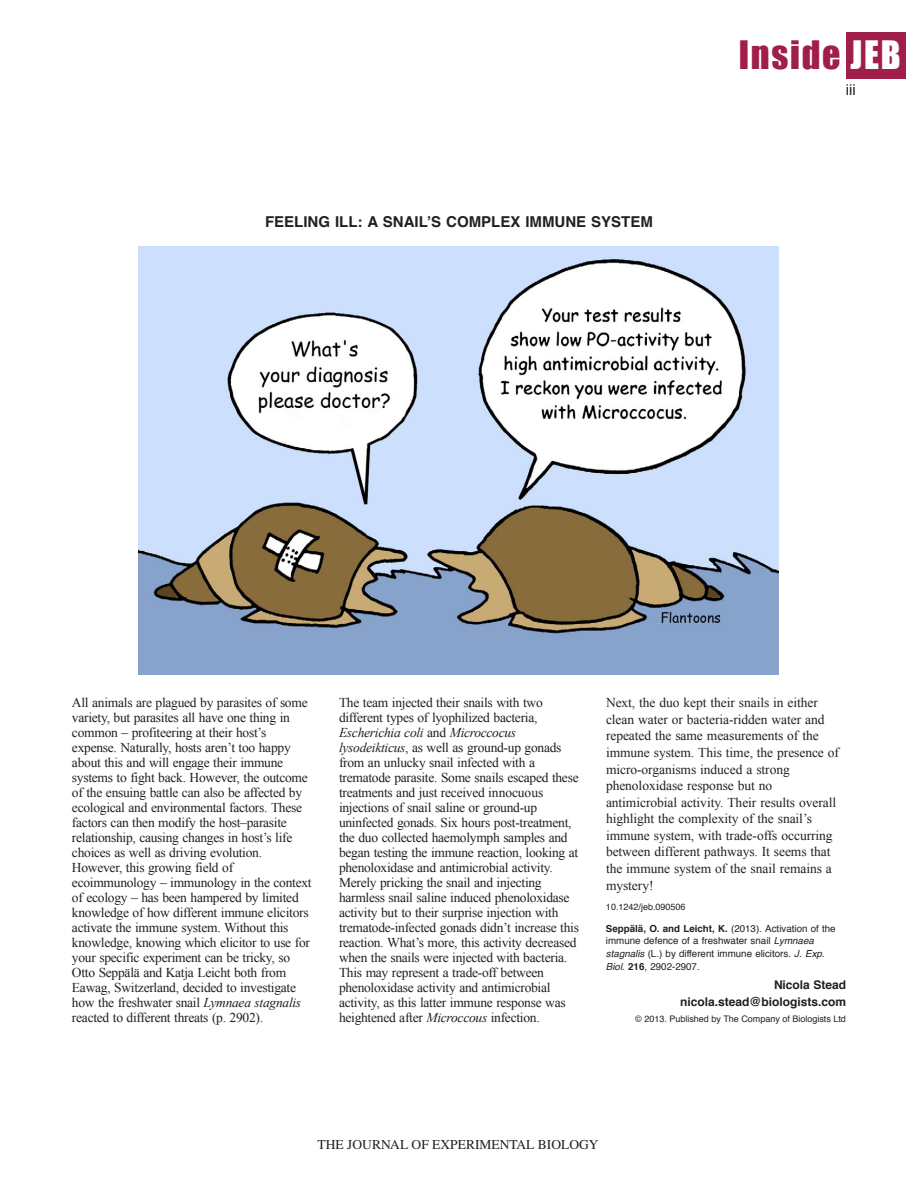
<style>
.page{position:relative;width:918px;height:1188px;background:#fff}
.page>*{position:absolute;margin:0;border:0;box-sizing:border-box;transform-origin:0 0}
.t1{font:36px "Impact";letter-spacing:.05em;color:#a01e4b}
.t2{font:700 15px "Helvetica";color:#231f20}
.t3{font:15px "Helvetica";color:#231f20}
.t4{font:13.5px/15px "Times New Roman";letter-spacing:-.02em;color:#231f20}
.t5{font:13.5px "Times";color:#231f20}
.t6{font:700 12px/16.6px "Helvetica";color:#231f20;text-align:right}
.t7{font:9.75px/12.9px "Helvetica";color:#231f20}
.t8{font:9px "Helvetica";color:#231f20}
.s1{color:#fff}
.s2{font-style:italic}
.s3{font-weight:700}
</style>
<div class="page">
<div style="left:846px;top:32px;width:60px;height:46px;background:#a01e4b"></div>
<img style="left:139px;top:247px;width:640px;height:427px">
<p class="t2" style="left:265px;top:216px;width:389px">FEELING ILL: A SNAILʼS COMPLEX IMMUNE SYSTEM</p>
<h1 class="t1" style="left:739px;top:33px;width:163px">Inside <span class="s1">JEB</span></h1>
<p class="t3" style="left:846px;top:83px;width:11px">iii</p>
<p class="t4" style="left:72px;top:695px;width:241px">All animals are plagued by parasites of some variety, but parasites all have one thing in common – profiteering at their host’s expense. Naturally, hosts aren’t too happy about this and will engage their immune systems to fight back. However, the outcome of the ensuing battle can also be affected by ecological and environmental factors. These factors can then modify the host–parasite relationship, causing changes in host’s life choices as well as driving evolution.<br>However, this growing field of ecoimmunology – immunology in the context of ecology – has been hampered by limited knowledge of how different immune elicitors activate the immune system. Without this knowledge, knowing which elicitor to use for your specific experiment can be tricky, so Otto Seppälä and Katja Leicht both from Eawag, Switzerland, decided to investigate how the freshwater snail <span class="s2">Lymnaea stagnalis </span>reacted to different threats (p. 2902).</p>
<p class="t4" style="left:339px;top:695px;width:242px">The team injected their snails with two different types of lyophilized bacteria, <span class="s2">Escherichia coli</span> and <span class="s2">Microccocus lysodeikticus</span>, as well as ground-up gonads from an unlucky snail infected with a trematode parasite. Some snails escaped these treatments and just received innocuous injections of snail saline or ground-up uninfected gonads. Six hours post-treatment, the duo collected haemolymph samples and began testing the immune reaction, looking at phenoloxidase and antimicrobial activity.<br>Merely pricking the snail and injecting harmless snail saline induced phenoloxidase activity but to their surprise injection with trematode-infected gonads didn’t increase this reaction. What’s more, this activity decreased when the snails were injected with bacteria.<br>This may represent a trade-off between phenoloxidase activity and antimicrobial activity, as this latter immune response was heightened after <span class="s2">Microccous</span> infection.</p>
<p class="t4" style="left:606px;top:694px;width:235px;line-height:16.6px">Next, the duo kept their snails in either clean water or bacteria-ridden water and repeated the same measurements of the immune system. This time, the presence of micro-organisms induced a strong phenoloxidase response but no antimicrobial activity. Their results overall highlight the complexity of the snail’s immune system, with trade-offs occurring between different pathways. It seems that the immune system of the snail remains a mystery!</p>
<p class="t8" style="left:606px;top:903px;width:81px">10.1242/jeb.090506</p>
<p class="t7" style="left:606px;top:922px;width:231px"><span class="s3">Seppälä, O. and Leicht, K.</span> (2013). Activation of the immune defence of a freshwater snail <span class="s2">Lymnaea stagnalis</span> (L.) by different immune elicitors. <span class="s2">J. Exp.<br>Biol.</span> <span class="s3">216</span>, 2902-2907.</p>
<p class="t6" style="left:680px;top:978px;width:167px">Nicola Stead nicola.stead@biologists.com</p>
<p class="t8" style="left:635px;top:1015px;width:212px">© 2013. Published by The Company of Biologists Ltd</p>
<p class="t5" style="left:318px;top:1137px;width:282px">THE JOURNAL OF EXPERIMENTAL BIOLOGY</p>
</div>
